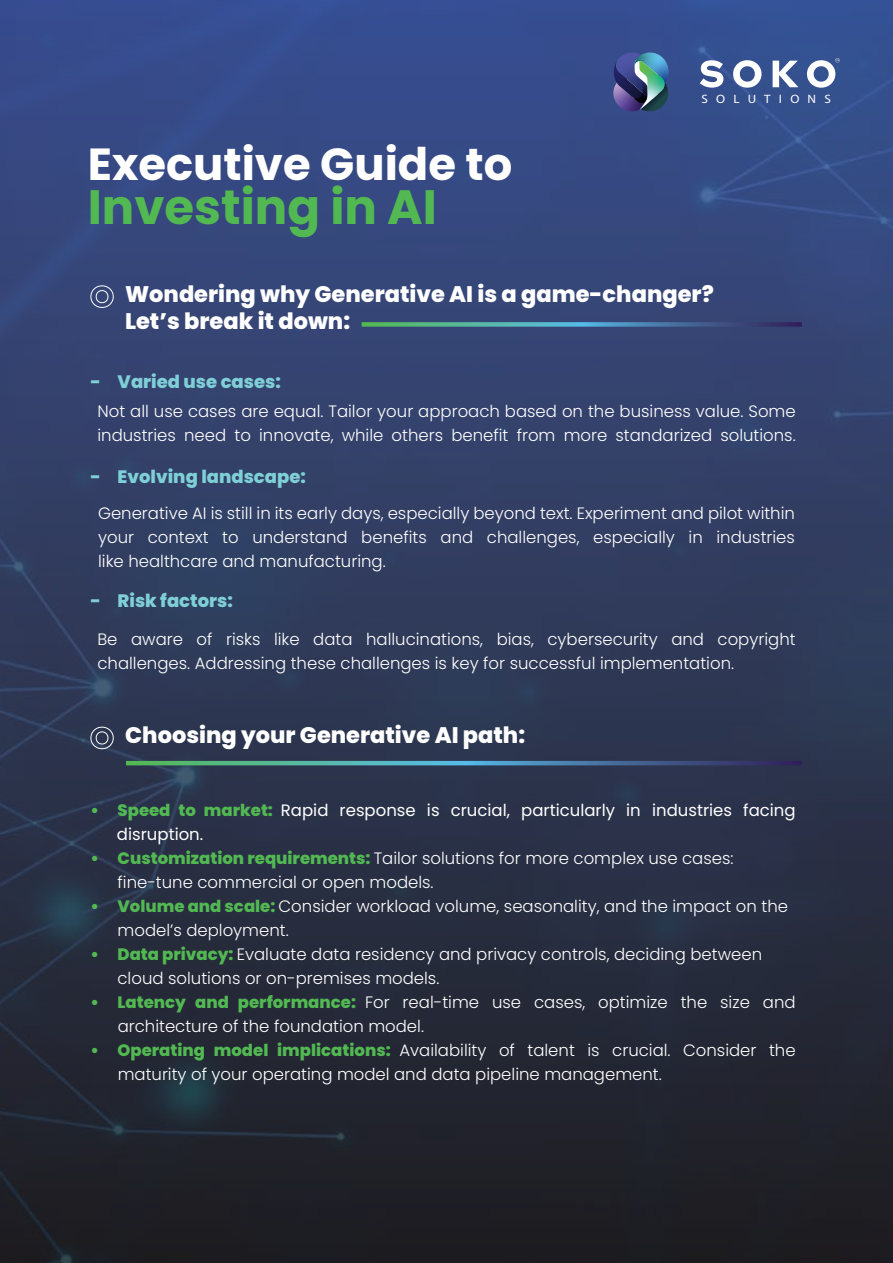
<style>
.page{position:relative;width:893px;height:1263px;background:#fff}
.page>*{position:absolute;margin:0;border:0;box-sizing:border-box;transform-origin:0 0}
.t1{font:700 48.15px "Poppins";color:#52b952}
.t2{font:700 44.85px "Poppins";color:#fff}
.t3{font:800 22.5px/27px "Poppins";color:#fff}
.t4{font:800 18px "Poppins";color:#7fcfd7}
.t5{font:300 16.5px/24px "Poppins";color:#fff}
.t6{font:16.5px/24px "Poppins";color:#fff}
.t7{font:12.15px "Myriad Pro";color:#fff;scale:1.08 1}
.s1{font-weight:800;color:#52b952}
</style>
<div class="page">
<div style="left:0;top:0;width:893px;height:1263px;background:linear-gradient(to bottom,#3b5293,#201f20)"></div>
<img style="left:613px;top:52px;width:56px;height:59px">
<svg style="left:700px;top:60px;width:23px;height:28px"></svg>
<svg style="left:733px;top:60px;width:28px;height:28px"></svg>
<svg style="left:773px;top:61px;width:25px;height:26px"></svg>
<svg style="left:807px;top:58px;width:33px;height:30px"></svg>
<svg style="left:126px;top:761px;width:676px;height:4px"></svg>
<svg style="left:362px;top:322px;width:440px;height:5px"></svg>
<svg style="left:91px;top:727px;width:23px;height:22px"></svg>
<svg style="left:91px;top:285px;width:23px;height:23px"></svg>
<h2 class="t2" style="left:88px;top:138px;width:426px">Executive Guide to</h2>
<h1 class="t1" style="left:88px;top:179px;width:351px">Investing in AI</h1>
<p class="t7" style="left:701px;top:91px;width:121px">S O L U T I O N S</p>
<h3 class="t3" style="left:125px;top:281px;width:590px">Wondering why Generative AI is a game-changer?<br>Let’s break it down:</h3>
<p class="t4" style="left:91px;top:371px;width:192px">- Varied use cases:</p>
<p class="t5" style="left:97px;top:400px;width:700px">Not all use cases are equal. Tailor your approach based on the business value. Some industries need to innovate, while others benefit from more standarized solutions.</p>
<p class="t4" style="left:91px;top:466px;width:217px">- Evolving landscape:</p>
<p class="t5" style="left:98px;top:501px;width:698px;text-align:justify">Generative AI is still in its early days, especially beyond text. Experiment and pilot within your context to understand benefits and challenges, especially in industries like healthcare and manufacturing.</p>
<p class="t4" style="left:91px;top:591px;width:144px">- Risk factors:</p>
<p class="t5" style="left:97px;top:627px;width:700px">Be aware of risks like data hallucinations, bias, cybersecurity and copyright challenges. Addressing these challenges is key for successful implementation.</p>
<h3 class="t3" style="left:125px;top:722px;width:401px">Choosing your Generative AI path:</h3>
<p class="t6" style="left:117px;top:798px;width:680px;text-indent:-26px"><span class="s1">• Speed to market:</span> Rapid response is crucial, particularly in industries facing disruption.</p>
<p class="t5" style="left:118px;top:846px;width:617px;text-indent:-27px"><span class="s1">• Customization requirements:</span> Tailor solutions for more complex use cases: fine-tune commercial or open models.</p>
<p class="t5" style="left:118px;top:894px;width:672px;text-indent:-27px"><span class="s1">• Volume and scale:</span> Consider workload volume, seasonality, and the impact on the model’s deployment.</p>
<p class="t5" style="left:118px;top:942px;width:646px;text-indent:-27px"><span class="s1">• Data privacy:</span> Evaluate data residency and privacy controls, deciding between cloud solutions or on-premises models.</p>
<p class="t5" style="left:118px;top:990px;width:679px;text-indent:-27px"><span class="s1">• Latency and performance:</span> For real-time use cases, optimize the size and architecture of the foundation model.</p>
<p class="t5" style="left:118px;top:1038px;width:679px;text-indent:-27px"><span class="s1">• Operating model implications:</span> Availability of talent is crucial. Consider the maturity of your operating model and data pipeline management.</p>
</div>
